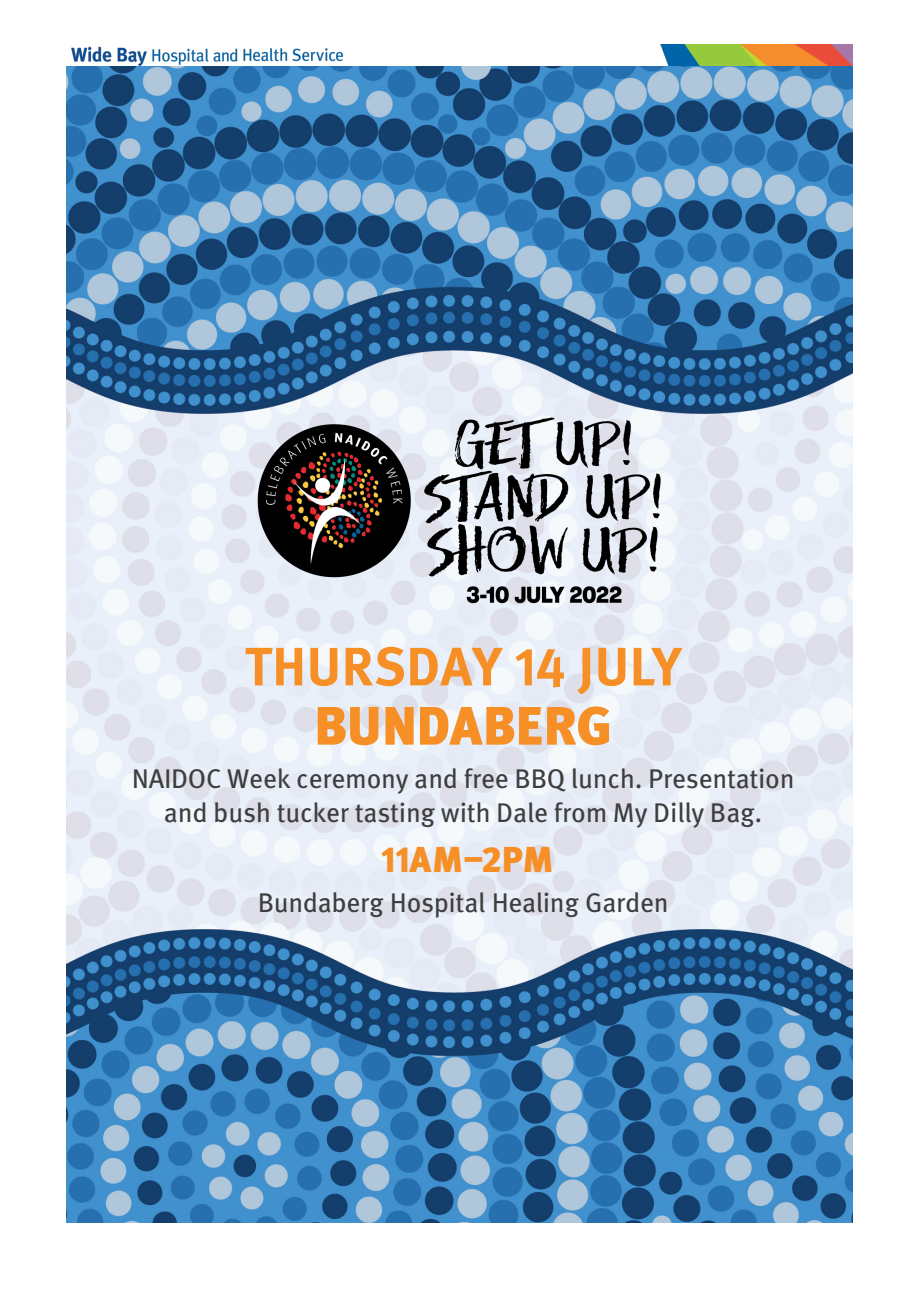
<style>
.page{position:relative;width:919px;height:1289px;background:#fff}
.page>*{position:absolute;margin:0;border:0;box-sizing:border-box;transform-origin:0 0}
.t1{font:700 54px/59.2px "Meta OT";letter-spacing:.005em;color:#f58f26;text-align:center}
.t2{font:900 36px "Meta OT";letter-spacing:-.015em;color:#f58f26}
.t3{font:27px/34.5px "Meta OT";letter-spacing:-.01em;color:#3e3e3f;text-align:center}
.s1{font-weight:900}
</style>
<div class="page">
<img style="left:67px;top:44px;width:785px;height:1178px">
<img style="left:257px;top:416px;width:405px;height:189px">
<p class="t1" style="left:245px;top:637px;width:438px">THURSDAY 14 JULY<br><span class="s1">BUNDABERG</span></p>
<p class="t3" style="left:132px;top:761px;width:664px">NAIDOC Week ceremony and free BBQ lunch. Presentation and bush tucker tasting with Dale from My Dilly Bag.</p>
<p class="t2" style="left:381px;top:837px;width:174px">11AM–2PM</p>
<p class="t3" style="left:258px;top:885px;width:412px">Bundaberg Hospital Healing Garden</p>
</div>
